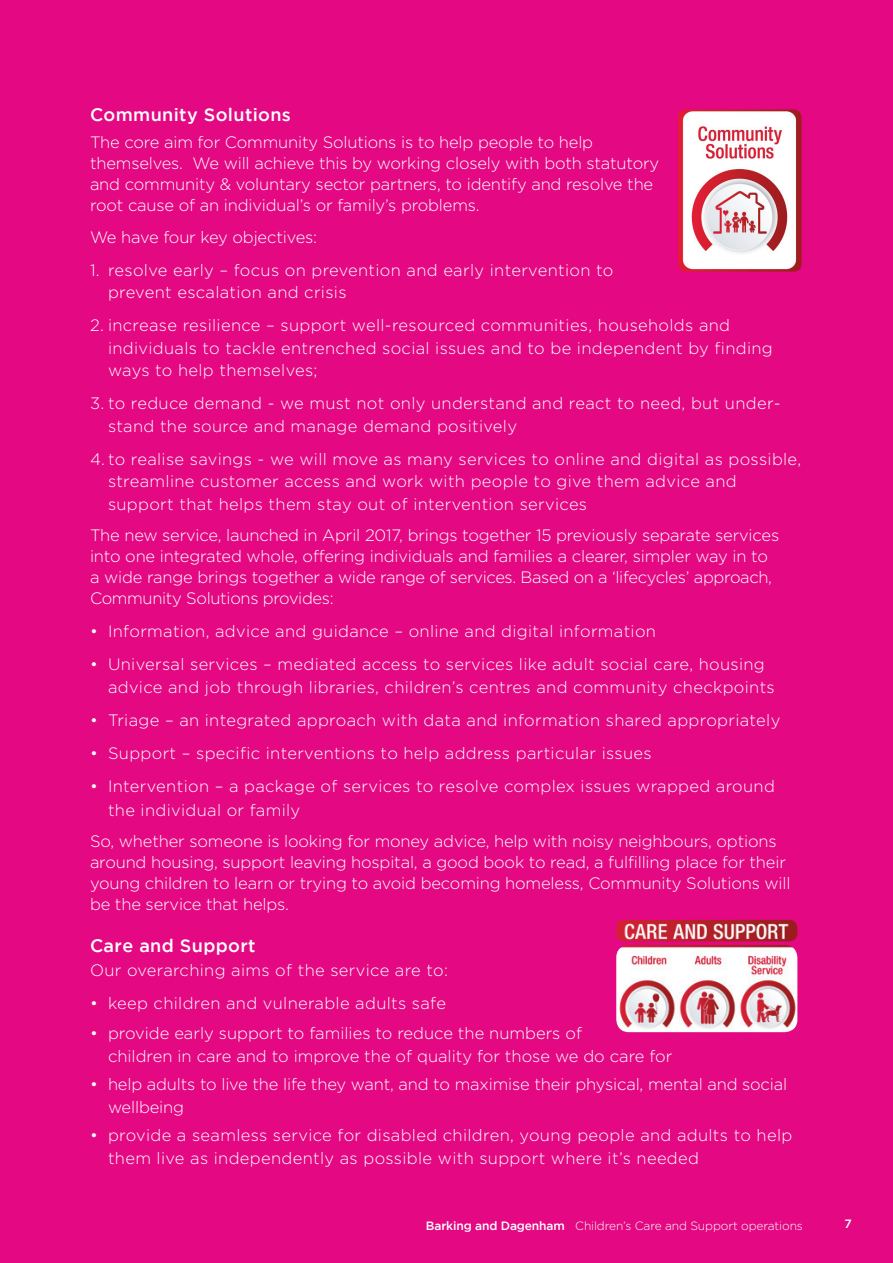
<style>
.page{position:relative;width:893px;height:1263px;background:#e40883}
.page>*{position:absolute;margin:0;border:0;box-sizing:border-box;transform-origin:0 0}
.t1{font:500 18px "Gotham";letter-spacing:.02em;color:#fff}
.t2{font:300 16.5px/22.5px "Gotham";letter-spacing:.005em;color:#fff}
.t3{font:300 12px "Gotham";letter-spacing:-.01em;color:#fff}
.t4{font:500 12px "Gotham";color:#fff}
.s1{font-weight:500}
</style>
<div class="page">
<img style="left:678px;top:110px;width:123px;height:161px">
<div style="left:676px;top:108px;width:127px;height:165px;border:1px solid #e40883;border-radius:9px"></div>
<img style="left:617px;top:946px;width:179px;height:85px">
<div style="left:614px;top:943px;width:185px;height:91px;border:2px solid #e40883;border-radius:14px"></div>
<img style="left:617px;top:921px;width:179px;height:19px">
<div style="left:614px;top:918px;width:185px;height:25px;border:2px solid #e40883;border-radius:9px"></div>
<p class="t1" style="left:90px;top:105px;width:202px">Community Solutions</p>
<p class="t2" style="left:90px;top:132px;width:571px;line-height:21px">The core aim for Community Solutions is to help people to help themselves. We will achieve this by working closely with both statutory and community &amp; voluntary sector partners, to identify and resolve the root cause of an individual’s or family’s problems.</p>
<p class="t2" style="left:90px;top:225px;width:229px">We have four key objectives:</p>
<p class="t2" style="left:108px;top:258px;width:507px;text-indent:-18px">1. resolve early – focus on prevention and early intervention to prevent escalation and crisis</p>
<p class="t2" style="left:108px;top:314px;width:666px;text-indent:-18px">2. increase resilience – support well-resourced communities, households and individuals to tackle entrenched social issues and to be independent by finding ways to help themselves;</p>
<p class="t2" style="left:108px;top:392px;width:674px;text-indent:-18px">3. to reduce demand - we must not only understand and react to need, but under&shy;stand the source and manage demand positively</p>
<p class="t2" style="left:108px;top:447px;width:695px;text-indent:-18px">4. to realise savings - we will move as many services to online and digital as possible, streamline customer access and work with people to give them advice and support that helps them stay out of intervention services</p>
<p class="t2" style="left:90px;top:525px;width:691px;line-height:21px">The new service, launched in April 2017, brings together 15 previously separate services into one integrated whole, offering individuals and families a clearer, simpler way in to a wide range brings together a wide range of services. Based on a ‘lifecycles’ approach, Community Solutions provides:</p>
<p class="t2" style="left:90px;top:620px;width:567px">• Information, advice and guidance – online and digital information</p>
<p class="t2" style="left:108px;top:653px;width:668px;text-indent:-18px">• Universal services – mediated access to services like adult social care, housing advice and job through libraries, children’s centres and community checkpoints</p>
<p class="t2" style="left:90px;top:708px;width:692px">• Triage – an integrated approach with data and information shared appropriately</p>
<p class="t2" style="left:90px;top:741px;width:563px">• Support – specific interventions to help address particular issues</p>
<p class="t2" style="left:108px;top:774px;width:668px;line-height:24px;text-indent:-18px">• Intervention – a package of services to resolve complex issues wrapped around the individual or family</p>
<p class="t2" style="left:90px;top:831px;width:702px;line-height:21px">So, whether someone is looking for money advice, help with noisy neighbours, options around housing, support leaving hospital, a good book to read, a fulfilling place for their young children to learn or trying to avoid becoming homeless, Community Solutions will be the service that helps.</p>
<p class="t1" style="left:90px;top:936px;width:167px">Care and Support</p>
<p class="t2" style="left:90px;top:959px;width:360px">Our overarching aims of the service are to:</p>
<p class="t2" style="left:90px;top:992px;width:358px">• keep children and vulnerable adults safe</p>
<p class="t2" style="left:108px;top:1022px;width:566px;text-indent:-18px">• provide early support to families to reduce the numbers of<br>children in care and to improve the of quality for those we do care for</p>
<p class="t2" style="left:108px;top:1073px;width:681px;text-indent:-18px">• help adults to live the life they want, and to maximise their physical, mental and social wellbeing</p>
<p class="t2" style="left:108px;top:1124px;width:686px;text-indent:-18px">• provide a seamless service for disabled children, young people and adults to help them live as independently as possible with support where it’s needed</p>
<p class="t3" style="left:426px;top:1219px;width:378px"><span class="s1">Barking and Dagenham</span> Children’s Care and Support operations</p>
<p class="t4" style="left:844px;top:1216px;width:9px">7</p>
</div>
